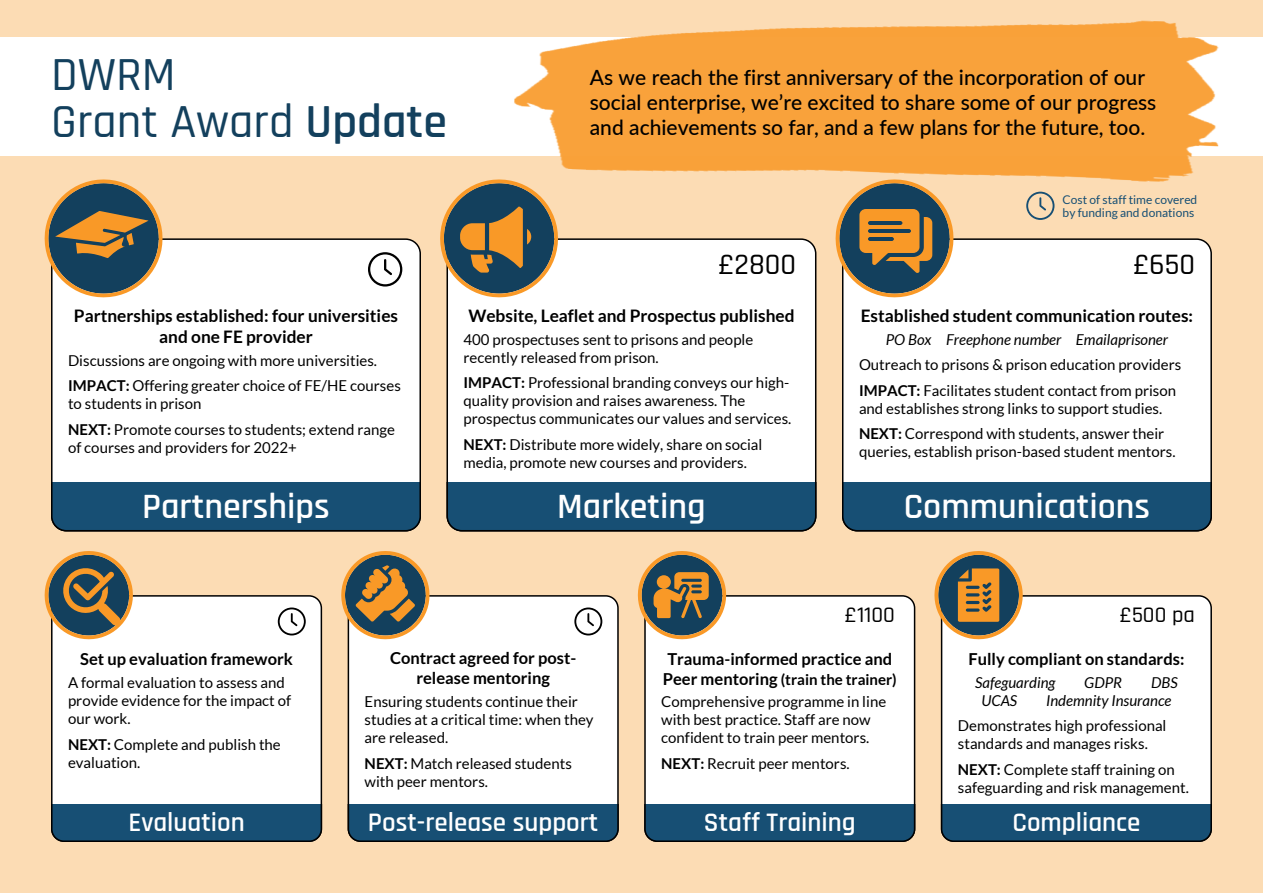
<style>
.page{position:relative;width:1263px;height:893px;background:#fcdcb4}
.page>*{position:absolute;margin:0;border:0;box-sizing:border-box;transform-origin:0 0}
.t1{font:500 48px/47.2px "Rajdhani";color:#13405d}
.t2{font:600 36px "Rajdhani";color:#fff}
.t3{font:500 30px "Rajdhani";color:#000}
.t4{font:600 27px "Rajdhani";color:#fff}
.t5{font:500 22.5px "Rajdhani";color:#000}
.t6{font:500 21px/25.2px "Lato";color:#000}
.t7{font:700 17.25px/20.7px "Lato";color:#000;text-align:center}
.t8{font:700 16.5px/19.8px "Lato";color:#000;text-align:center}
.t9{font:15px/18px "Lato";color:#000}
.t10{font:italic 15px "Lato";color:#000}
.t11{font:12px/12.9px "Lato";color:#174f74}
.s1{font-weight:600}
.s2{font-weight:700}
.s3{font-weight:700;font-size:16.5px}
</style>
<div class="page">
<div style="left:0;top:37px;width:1263px;height:119px;background:#fff"></div>
<img style="left:514px;top:20px;width:705px;height:172px">
<div style="left:51px;top:238px;width:370px;height:293px;background:#fff;border:2px solid #000;border-radius:15px"></div>
<div style="left:446px;top:238px;width:370px;height:293px;background:#fff;border:2px solid #000;border-radius:15px"></div>
<div style="left:842px;top:238px;width:370px;height:293px;background:#fff;border:2px solid #000;border-radius:15px"></div>
<div style="left:51px;top:595px;width:271px;height:247px;background:#fff;border:2px solid #000;border-radius:12px"></div>
<div style="left:348px;top:595px;width:271px;height:247px;background:#fff;border:2px solid #000;border-radius:12px"></div>
<div style="left:644px;top:595px;width:271px;height:247px;background:#fff;border:2px solid #000;border-radius:12px"></div>
<div style="left:941px;top:595px;width:271px;height:247px;background:#fff;border:2px solid #000;border-radius:12px"></div>
<svg style="left:440px;top:179px;width:118px;height:118px"></svg>
<svg style="left:835px;top:179px;width:118px;height:118px"></svg>
<div style="left:446px;top:482px;width:370px;height:49px;background:#174f74"></div>
<div style="left:51px;top:482px;width:370px;height:49px;background:#174f74"></div>
<div style="left:842px;top:482px;width:370px;height:49px;background:#174f74"></div>
<svg style="left:51px;top:804px;width:271px;height:38px;background:#174b6e"></svg>
<svg style="left:348px;top:804px;width:271px;height:38px;background:#174b6e"></svg>
<svg style="left:941px;top:804px;width:271px;height:38px;background:#174b6e"></svg>
<svg style="left:644px;top:804px;width:271px;height:38px;background:#174b6e"></svg>
<svg style="left:45px;top:551px;width:88px;height:88px"></svg>
<svg style="left:638px;top:551px;width:88px;height:88px"></svg>
<svg style="left:341px;top:551px;width:88px;height:88px"></svg>
<svg style="left:934px;top:551px;width:89px;height:88px"></svg>
<svg style="left:45px;top:179px;width:118px;height:118px"></svg>
<svg style="left:368px;top:252px;width:34px;height:35px"></svg>
<svg style="left:278px;top:607px;width:28px;height:28px"></svg>
<svg style="left:574px;top:607px;width:28px;height:28px"></svg>
<svg style="left:1026px;top:192px;width:28px;height:28px"></svg>
<h1 class="t1" style="left:51px;top:52px;width:398px">DWRM<br>Grant Award <span class="s1">Update</span></h1>
<h3 class="t6" style="left:590px;top:66px;width:568px">As we reach the first anniversary of the incorporation of our social enterprise, we’re excited to share some of our progress and achievements so far, and a few plans for the future, too.</h3>
<p class="t11" style="left:1063px;top:194px;width:136px">Cost of staff time covered by funding and donations</p>
<p class="t7" style="left:74px;top:306px;width:326px">Partnerships established: four universities and one FE provider</p>
<p class="t9" style="left:68px;top:348px;width:334px;line-height:25.5px">Discussions are ongoing with more universities.<br><span class="s2">IMPACT:</span> Offering greater choice of FE/HE courses</p>
<p class="t9" style="left:68px;top:392px;width:328px;line-height:25.5px">to students in prison<br><span class="s2">NEXT:</span> Promote courses to students; extend range</p>
<p class="t9" style="left:68px;top:439px;width:230px">of courses and providers for 2022+</p>
<h3 class="t3" style="left:718px;top:247px;width:79px">£2800</h3>
<h3 class="t3" style="left:1133px;top:247px;width:63px">£650</h3>
<p class="t7" style="left:468px;top:306px;width:328px">Website, Leaflet and Prospectus published</p>
<p class="t9" style="left:463px;top:331px;width:291px">400 prospectuses sent to prisons and people recently released from prison.</p>
<p class="t9" style="left:463px;top:375px;width:329px"><span class="s2">IMPACT:</span> Professional branding conveys our high&shy;quality provision and raises awareness. The prospectus communicates our values and services.</p>
<p class="t9" style="left:463px;top:436px;width:300px"><span class="s2">NEXT:</span> Distribute more widely, share on social media, promote new courses and providers.</p>
<p class="t7" style="left:861px;top:306px;width:334px">Established student communication routes:</p>
<p class="t10" style="left:886px;top:333px;width:284px">PO Box Freephone number Emailaprisoner</p>
<p class="t9" style="left:859px;top:353px;width:324px;line-height:25.5px">Outreach to prisons &amp; prison education providers<br><span class="s2">IMPACT:</span> Facilitates student contact from prison</p>
<p class="t9" style="left:859px;top:396px;width:307px;line-height:25.5px">and establishes strong links to support studies.<br><span class="s2">NEXT:</span> Correspond with students, answer their</p>
<p class="t9" style="left:859px;top:444px;width:318px">queries, establish prison-based student mentors.</p>
<h2 class="t2" style="left:142px;top:485px;width:189px">Partnerships</h2>
<h2 class="t2" style="left:557px;top:485px;width:150px">Marketing</h2>
<h2 class="t2" style="left:904px;top:485px;width:248px">Communications</h2>
<p class="t8" style="left:80px;top:650px;width:214px">Set up evaluation framework</p>
<p class="t9" style="left:68px;top:675px;width:225px">A formal evaluation to assess and provide evidence for the impact of our work.</p>
<p class="t9" style="left:68px;top:736px;width:214px"><span class="s2">NEXT:</span> Complete and publish the evaluation.</p>
<p class="t8" style="left:390px;top:649px;width:188px">Contract agreed for post&shy;release mentoring</p>
<p class="t9" style="left:365px;top:693px;width:230px">Ensuring students continue their studies at a critical time: when they are released.</p>
<p class="t9" style="left:365px;top:755px;width:209px"><span class="s2">NEXT:</span> Match released students with peer mentors.</p>
<h3 class="t5" style="left:845px;top:601px;width:51px">£1100</h3>
<h3 class="t5" style="left:1120px;top:601px;width:77px">£500 pa</h3>
<p class="t8" style="left:667px;top:650px;width:226px">Trauma-informed practice and</p>
<p class="t9" style="left:661px;top:669px;width:237px;line-height:22.8px"><span class="s3">Peer mentoring</span> <span class="s2">(train the trainer)<br></span>Comprehensive programme in line</p>
<p class="t9" style="left:661px;top:712px;width:211px">with best practice. Staff are now confident to train peer mentors.</p>
<p class="t9" style="left:661px;top:755px;width:190px"><span class="s2">NEXT:</span> Recruit peer mentors.</p>
<p class="t8" style="left:968px;top:650px;width:217px">Fully compliant on standards:</p>
<p class="t10" style="left:975px;top:676px;width:82px">Safeguarding</p>
<p class="t10" style="left:1084px;top:676px;width:39px">GDPR</p>
<p class="t10" style="left:1151px;top:676px;width:28px">DBS</p>
<p class="t10" style="left:981px;top:694px;width:37px">UCAS</p>
<p class="t10" style="left:1046px;top:694px;width:127px">Indemnity Insurance</p>
<p class="t9" style="left:958px;top:718px;width:210px">Demonstrates high professional standards and manages risks.</p>
<p class="t9" style="left:958px;top:761px;width:233px"><span class="s2">NEXT:</span> Complete staff training on safeguarding and risk management.</p>
<h3 class="t4" style="left:128px;top:806px;width:118px">Evaluation</h3>
<h3 class="t4" style="left:368px;top:806px;width:232px">Post-release support</h3>
<h3 class="t4" style="left:704px;top:806px;width:153px">Staff Training</h3>
<h3 class="t4" style="left:1012px;top:806px;width:129px">Compliance</h3>
</div>
